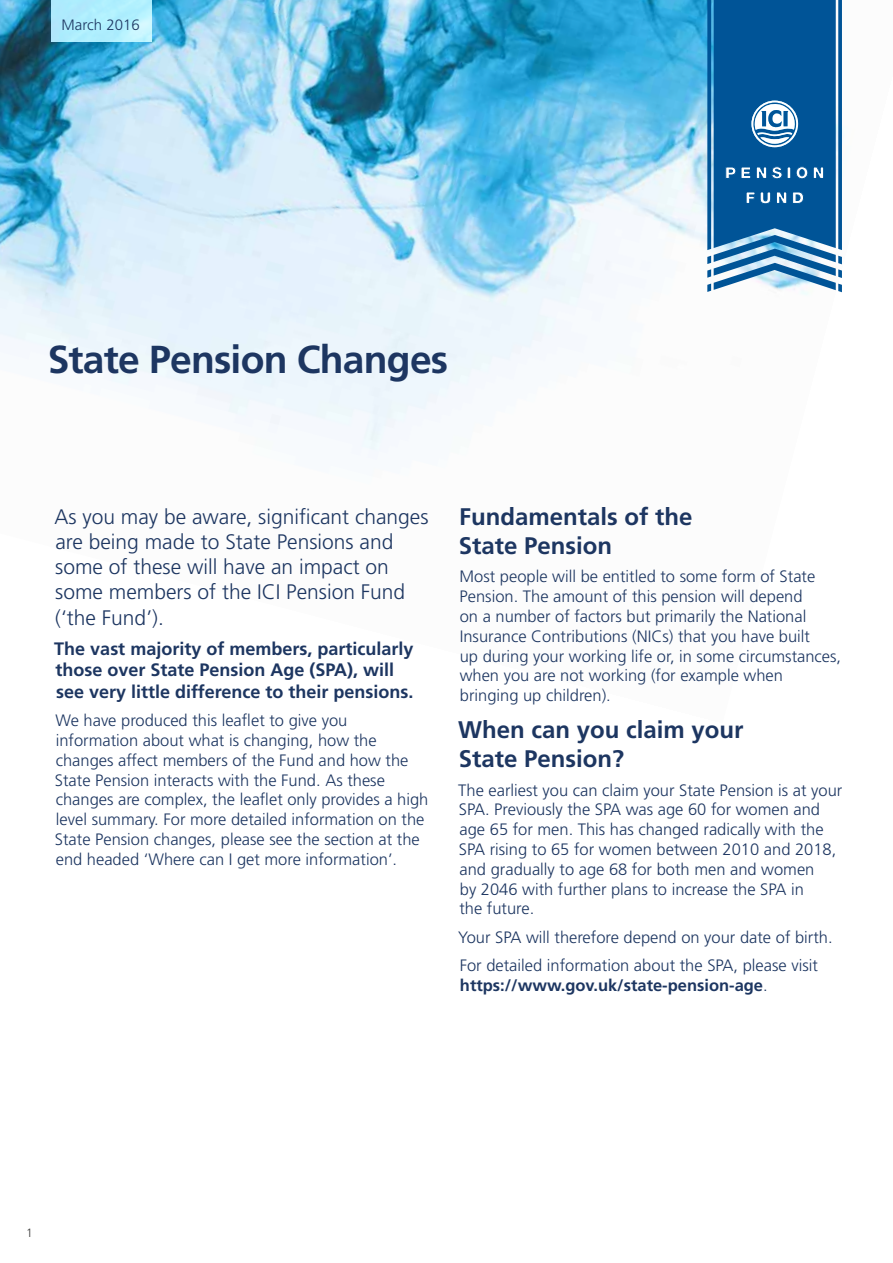
<style>
.page{position:relative;width:893px;height:1263px;background:#fff}
.page>*{position:absolute;margin:0;border:0;box-sizing:border-box;transform-origin:0 0}
.t1{font:700 39px "Frutiger LT";letter-spacing:-.02em;color:#1d3661}
.t2{font:700 24px/28.8px "Frutiger LT";color:#1d3661}
.t3{font:300 21px/25.2px "Frutiger";color:#1d3661}
.t4{font:700 18px/21.6px "Frutiger LT";color:#1d3661}
.t5{font:300 16.5px/19.8px "Frutiger";color:#1d3661}
.t6{font:700 16.5px "Frutiger LT";color:#1d3661}
.t7{font:300 15px "Frutiger";color:#1d3661}
.t8{font:300 12px "Frutiger";color:#3c3c3b}
.s1{font-family:"Frutiger";font-weight:300}
</style>
<div class="page">
<img style="left:0;top:0;width:843px;height:452px">
<svg style="left:707px;top:0;width:135px;height:292px;background:#276fa8"></svg>
<svg style="left:51px;top:0;width:101px;height:42px;background:#b2eefd"></svg>
<p class="t7" style="left:62px;top:17px;width:80px">March 2016</p>
<h1 class="t1" style="left:48px;top:337px;width:402px">State Pension Changes</h1>
<p class="t3" style="left:54px;top:504px;width:376px">As you may be aware, significant changes are being made to State Pensions and some of these will have an impact on some members of the ICI Pension Fund (‘the Fund’).</p>
<p class="t4" style="left:54px;top:638px;width:361px">The vast majority of members, particularly those over State Pension Age (SPA), will see very little difference to their pensions.</p>
<p class="t5" style="left:55px;top:711px;width:375px">We have produced this leaflet to give you information about what is changing, how the changes affect members of the Fund and how the State Pension interacts with the Fund. As these changes are complex, the leaflet only provides a high level summary. For more detailed information on the State Pension changes, please see the section at the end headed ‘Where can I get more information’.</p>
<h2 class="t2" style="left:459px;top:503px;width:235px">Fundamentals of the<br>State Pension</h2>
<p class="t5" style="left:460px;top:567px;width:383px">Most people will be entitled to some form of State Pension. The amount of this pension will depend<br>on a number of factors but primarily the National Insurance Contributions (NICs) that you have built<br>up during your working life or, in some circumstances, when you are not working (for example when bringing up children).</p>
<h2 class="t2" style="left:458px;top:716px;width:287px">When can you claim your<br>State Pension?</h2>
<p class="t5" style="left:458px;top:780px;width:386px">The earliest you can claim your State Pension is at your SPA. Previously the SPA was age 60 for women and age 65 for men. This has changed radically with the SPA rising to 65 for women between 2010 and 2018, and gradually to age 68 for both men and women<br>by 2046 with further plans to increase the SPA in<br>the future.</p>
<p class="t5" style="left:458px;top:923px;width:376px;line-height:28.3px">Your SPA will therefore depend on your date of birth.<br>For detailed information about the SPA, please visit</p>
<p class="t6" style="left:460px;top:975px;width:309px">https://www.gov.uk/state-pension-age<span class="s1">.</span></p>
<p class="t8" style="left:26px;top:1226px;width:8px">1</p>
</div>
